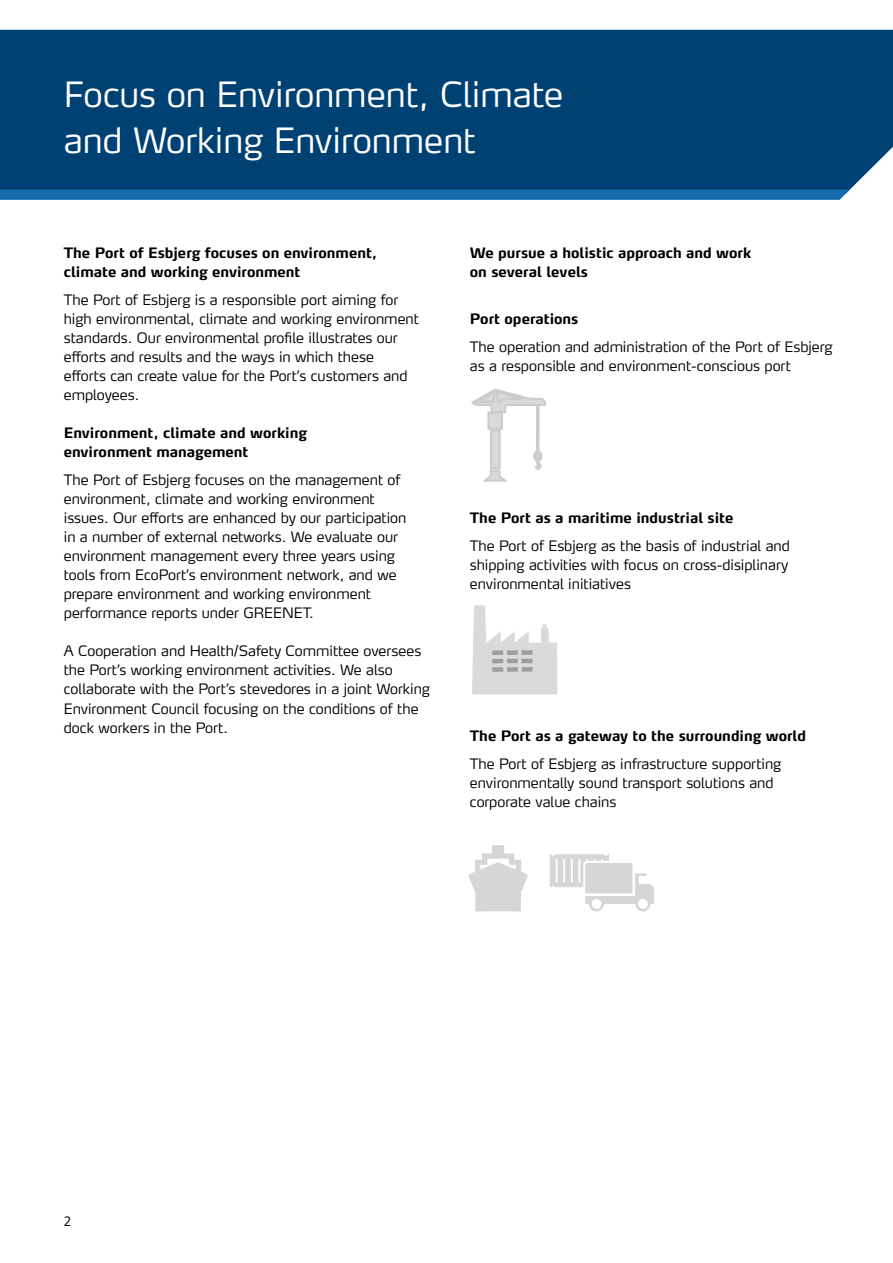
<style>
.page{position:relative;width:893px;height:1263px;background:#fff}
.page>*{position:absolute;margin:0;border:0;box-sizing:border-box;transform-origin:0 0}
.t1{font:300 34.5px/46.5px "Max";color:#fff}
.t2{font:300 14.25px/19px "Max";color:#000}
.t3{font:700 14.25px/19px "Max";color:#000}
.t4{font:14.25px "Frutiger Next Pro";color:#000}
</style>
<div class="page">
<svg style="left:471px;top:389px;width:75px;height:93px"></svg>
<svg style="left:472px;top:605px;width:85px;height:90px"></svg>
<div style="left:492px;top:650px;width:11px;height:5px;background:#9d9d9c"></div>
<hr style="left:492px;top:659px;width:11px;height:4px;background:#9d9d9c">
<div style="left:492px;top:667px;width:11px;height:5px;background:#9d9d9c"></div>
<div style="left:507px;top:650px;width:11px;height:5px;background:#9d9d9c"></div>
<div style="left:507px;top:667px;width:11px;height:5px;background:#9d9d9c"></div>
<div style="left:522px;top:650px;width:10px;height:5px;background:#9d9d9c"></div>
<hr style="left:522px;top:659px;width:10px;height:4px;background:#9d9d9c">
<div style="left:522px;top:667px;width:10px;height:5px;background:#9d9d9c"></div>
<hr style="left:507px;top:659px;width:11px;height:4px;background:#9d9d9c">
<svg style="left:469px;top:845px;width:58px;height:66px"></svg>
<svg style="left:550px;top:854px;width:104px;height:57px"></svg>
<div style="left:0;top:30px;width:893px;height:160px;background:#004174"></div>
<svg style="left:0;top:190px;width:850px;height:10px"></svg>
<h1 class="t1" style="left:64px;top:70px;width:501px">Focus on Environment, Climate and Working Environment</h1>
<p class="t3" style="left:64px;top:243px;width:315px">The Port of Esbjerg focuses on environment, climate and working environment</p>
<p class="t2" style="left:64px;top:290px;width:357px">The Port of Esbjerg is a responsible port aiming for high environmental, climate and working environment standards. Our environmental profile illustrates our efforts and results and the ways in which these efforts can create value for the Port’s customers and employees.</p>
<p class="t3" style="left:64px;top:423px;width:245px">Environment, climate and working environment management</p>
<p class="t2" style="left:64px;top:470px;width:344px">The Port of Esbjerg focuses on the management of environment, climate and working environment issues. Our efforts are enhanced by our participation in a number of external networks. We evaluate our environment management every three years using tools from EcoPort’s environment network, and we prepare environment and working environment performance reports under GREENET.</p>
<p class="t2" style="left:64px;top:641px;width:368px">A Cooperation and Health/Safety Committee oversees the Port’s working environment activities. We also collaborate with the Port’s stevedores in a joint Working Environment Council focusing on the conditions of the dock workers in the Port.</p>
<p class="t3" style="left:470px;top:243px;width:283px">We pursue a holistic approach and work on several levels</p>
<p class="t3" style="left:470px;top:309px;width:110px">Port operations</p>
<p class="t2" style="left:470px;top:336px;width:364px">The operation and administration of the Port of Esbjerg as a responsible and environment-conscious port</p>
<p class="t3" style="left:470px;top:508px;width:265px">The Port as a maritime industrial site</p>
<p class="t2" style="left:470px;top:535px;width:322px">The Port of Esbjerg as the basis of industrial and shipping activities with focus on cross-disiplinary environmental initiatives</p>
<p class="t3" style="left:470px;top:726px;width:338px">The Port as a gateway to the surrounding world</p>
<p class="t2" style="left:470px;top:754px;width:313px">The Port of Esbjerg as infrastructure supporting environmentally sound transport solutions and corporate value chains</p>
<p class="t4" style="left:64px;top:1213px;width:9px">2</p>
</div>
